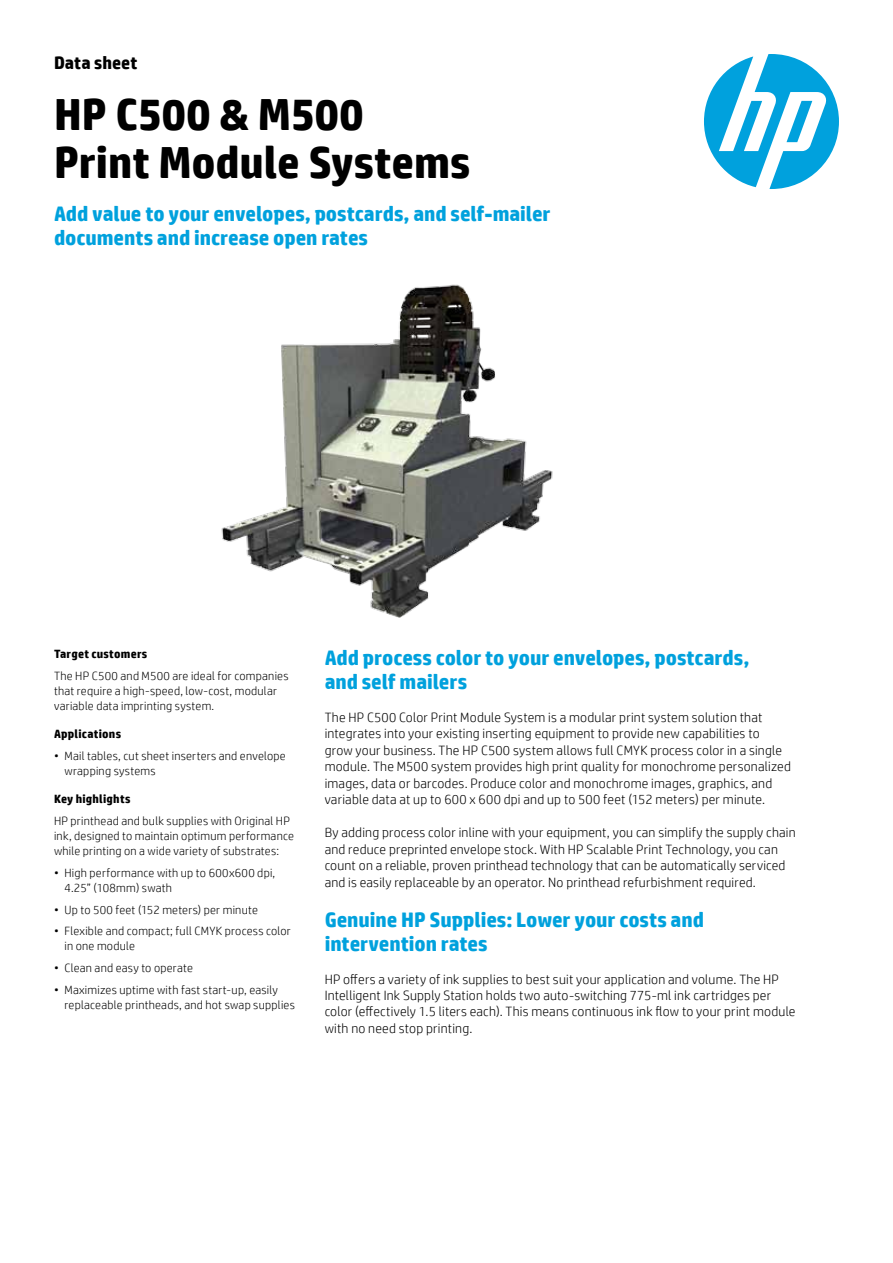
<style>
.page{position:relative;width:893px;height:1263px;background:#fff}
.page>*{position:absolute;margin:0;border:0;box-sizing:border-box;transform-origin:0 0}
.t1{font:700 45px/48px "HP Simplified";color:#000}
.t2{font:700 21px/24px "HP Simplified";letter-spacing:-.005em;color:#00a1dd}
.t3{font:700 18px "HP Simplified";color:#000}
.t4{font:300 13.5px/16.5px "HP Simplified";letter-spacing:.015em;color:#000}
.t5{font:300 12px/15px "HP Simplified";letter-spacing:.02em;color:#000}
.t6{font:700 12px "HP Simplified";letter-spacing:.02em;color:#000}
</style>
<div class="page">
<svg style="left:704px;top:54px;width:135px;height:135px"></svg>
<img style="left:221px;top:284px;width:332px;height:333px">
<h3 class="t3" style="left:54px;top:52px;width:85px">Data sheet</h3>
<h1 class="t1" style="left:54px;top:90px;width:418px">HP C500 &amp; M500<br>Print Module Systems</h1>
<h2 class="t2" style="left:54px;top:201px;width:498px">Add value to your envelopes, postcards, and self-mailer documents and increase open rates</h2>
<p class="t6" style="left:54px;top:647px;width:95px">Target customers</p>
<p class="t5" style="left:54px;top:668px;width:236px">The HP C500 and M500 are ideal for companies that require a high-speed, low-cost, modular variable data imprinting system.</p>
<p class="t6" style="left:54px;top:727px;width:69px">Applications</p>
<p class="t5" style="left:64px;top:748px;width:223px;text-indent:-10px">• Mail tables, cut sheet inserters and envelope wrapping systems</p>
<p class="t6" style="left:54px;top:792px;width:78px">Key highlights</p>
<p class="t5" style="left:54px;top:813px;width:242px">HP printhead and bulk supplies with Original HP ink, designed to maintain optimum performance while printing on a wide variety of substrates:</p>
<p class="t5" style="left:64px;top:865px;width:212px;text-indent:-10px">• High performance with up to 600x600 dpi,<br>4.25” (108mm) swath</p>
<p class="t5" style="left:54px;top:901px;width:205px">• Up to 500 feet (152 meters) per minute</p>
<p class="t5" style="left:64px;top:923px;width:228px;text-indent:-10px">• Flexible and compact; full CMYK process color in one module</p>
<p class="t5" style="left:54px;top:960px;width:140px">• Clean and easy to operate</p>
<p class="t5" style="left:64px;top:982px;width:232px;text-indent:-10px">• Maximizes uptime with fast start-up, easily replaceable printheads, and hot swap supplies</p>
<h2 class="t2" style="left:325px;top:646px;width:426px">Add process color to your envelopes, postcards, and self mailers</h2>
<p class="t4" style="left:325px;top:708px;width:468px">The HP C500 Color Print Module System is a modular print system solution that integrates into your existing inserting equipment to provide new capabilities to grow your business. The HP C500 system allows full CMYK process color in a single module. The M500 system provides high print quality for monochrome personalized images, data or barcodes. Produce color and monochrome images, graphics, and variable data at up to 600 x 600 dpi and up to 500 feet (152 meters) per minute.</p>
<p class="t4" style="left:325px;top:824px;width:473px">By adding process color inline with your equipment, you can simplify the supply chain and reduce preprinted envelope stock. With HP Scalable Print Technology, you can count on a reliable, proven printhead technology that can be automatically serviced and is easily replaceable by an operator. No printhead refurbishment required.</p>
<h2 class="t2" style="left:325px;top:907px;width:381px">Genuine HP Supplies: Lower your costs and intervention rates</h2>
<p class="t4" style="left:325px;top:970px;width:472px">HP offers a variety of ink supplies to best suit your application and volume. The HP Intelligent Ink Supply Station holds two auto-switching 775-ml ink cartridges per color (effectively 1.5 liters each). This means continuous ink flow to your print module with no need stop printing.</p>
</div>
